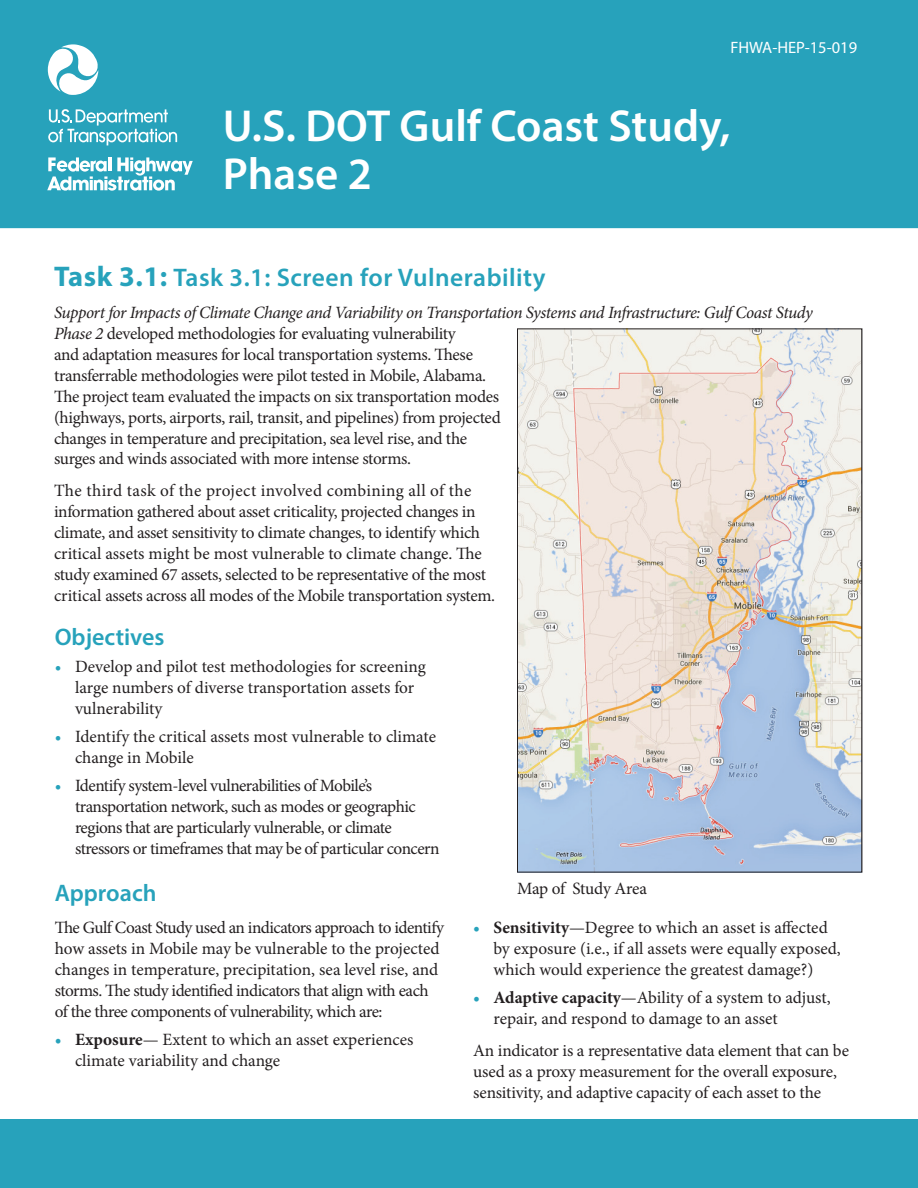
<style>
.page{position:relative;width:918px;height:1188px;background:#fff}
.page>*{position:absolute;margin:0;border:0;box-sizing:border-box;transform-origin:0 0}
.t1{font:600 45px/48px "Myriad Pro";color:#fff}
.t2{font:600 25.5px "Myriad Pro";letter-spacing:.02em;color:#27a2bb}
.t3{font:600 24px "Myriad Pro";color:#27a2bb}
.t4{font:17.25px/21px "Minion Pro";letter-spacing:-.02em;color:#231f20}
.t5{font:17.25px/21px "Minion Pro";color:#231f20}
.t6{font:16.5px "Myriad Pro";color:#fff}
.s1{font-weight:700;font-size:28.5px}
.s2{font-style:italic}
.s3{color:#27a2bb}
.s4{font-weight:700;color:#27a2bb}
.s5{font-weight:700}
</style>
<div class="page">
<div style="left:0;top:1119px;width:918px;height:69px;background:#27a2bb"></div>
<div style="left:0;top:0;width:918px;height:228px;background:#27a2bb"></div>
<svg style="left:47px;top:157px;width:146px;height:34px"></svg>
<svg style="left:48px;top:109px;width:129px;height:36px;background:#5cb8cb"></svg>
<svg style="left:48px;top:44px;width:50px;height:51px"></svg>
<img style="left:519px;top:330px;width:341px;height:540px">
<p class="t6" style="left:730px;top:38px;width:128px">FHWA-HEP-15-019</p>
<h1 class="t1" style="left:223px;top:101px;width:509px">U.S. DOT Gulf Coast Study,<br>Phase 2</h1>
<h2 class="t2" style="left:54px;top:261px;width:493px"><span class="s1">Task 3.1:</span> Task 3.1: Screen for Vulnerability</h2>
<p class="t4" style="left:54px;top:302px;width:760px"><span class="s2">Support for Impacts of Climate Change and Variability on Transportation Systems and Infrastructure: Gulf Coast Study Phase 2</span> developed methodologies for evaluating vulnerability<br>and adaptation measures for local transportation systems. These<br>transferrable methodologies were pilot tested in Mobile, Alabama.<br>The project team evaluated the impacts on six transportation modes<br>(highways, ports, airports, rail, transit, and pipelines) from projected<br>changes in temperature and precipitation, sea level rise, and the<br>surges and winds associated with more intense storms.</p>
<p class="t4" style="left:54px;top:480px;width:443px">The third task of the project involved combining all of the information gathered about asset criticality, projected changes in climate, and asset sensitivity to climate changes, to identify which critical assets might be most vulnerable to climate change. The study examined 67 assets, selected to be representative of the most critical assets across all modes of the Mobile transportation system.</p>
<h3 class="t3" style="left:55px;top:621px;width:111px">Objectives</h3>
<p class="t5" style="left:75px;top:656px;width:352px;text-indent:-20px"><span class="s3">•</span> Develop and pilot test methodologies for screening large numbers of diverse transportation assets for vulnerability</p>
<p class="t5" style="left:75px;top:726px;width:363px;text-indent:-20px"><span class="s3">•</span> Identify the critical assets most vulnerable to climate change in Mobile</p>
<p class="t4" style="left:75px;top:775px;width:366px;text-indent:-20px"><span class="s3">•</span> Identify system-level vulnerabilities of Mobile’s transportation network, such as modes or geographic regions that are particularly vulnerable, or climate stressors or timeframes that may be of particular concern</p>
<h3 class="t3" style="left:55px;top:878px;width:103px">Approach</h3>
<p class="t4" style="left:55px;top:917px;width:391px">The Gulf Coast Study used an indicators approach to identify how assets in Mobile may be vulnerable to the projected changes in temperature, precipitation, sea level rise, and storms. The study identified indicators that align with each of the three components of vulnerability, which are:</p>
<p class="t5" style="left:75px;top:1029px;width:340px;text-indent:-20px"><span class="s4">•</span> <span class="s5">Exposure</span>— Extent to which an asset experiences climate variability and change</p>
<p class="t4" style="left:517px;top:878px;width:131px">Map of Study Area</p>
<p class="t5" style="left:494px;top:917px;width:349px;text-indent:-20px"><span class="s4">•</span> <span class="s5">Sensitivity</span>—Degree to which an asset is affected by exposure (i.e., if all assets were equally exposed, which would experience the greatest damage?)</p>
<p class="t4" style="left:494px;top:987px;width:339px;text-indent:-20px"><span class="s4">•</span> <span class="s5">Adaptive capacity</span>—Ability of a system to adjust, repair, and respond to damage to an asset</p>
<p class="t4" style="left:473px;top:1040px;width:377px">An indicator is a representative data element that can be used as a proxy measurement for the overall exposure, sensitivity, and adaptive capacity of each asset to the</p>
</div>
